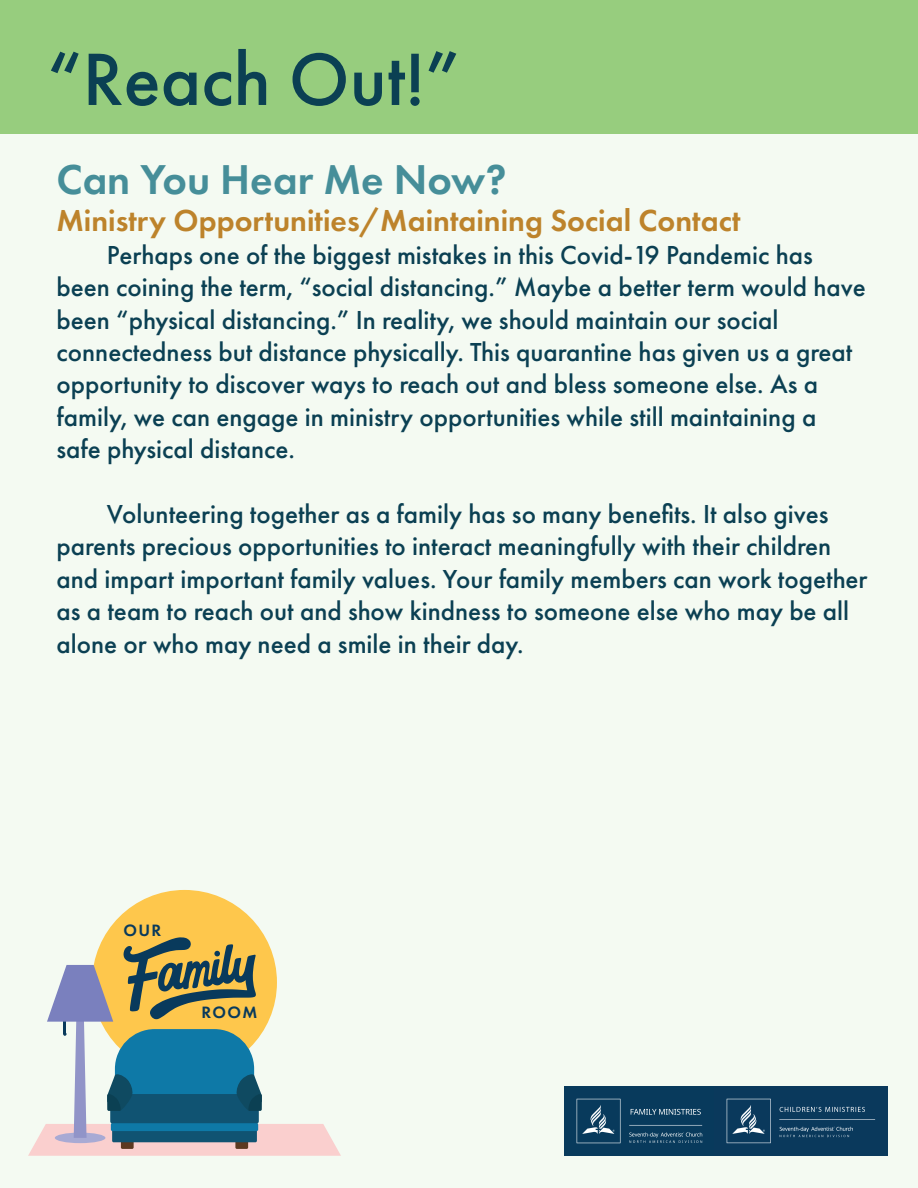
<style>
.page{position:relative;width:918px;height:1188px;background:#fff}
.page>*{position:absolute;margin:0;border:0;box-sizing:border-box;transform-origin:0 0}
.t1{font:500 76.8px "Futura PT";color:#0b4053}
.t2{font:600 43.2px "Futura PT";color:#468e99}
.t3{font:600 31.5px "Futura PT";color:#bd832b}
.t4{font:500 27px/32.4px "Futura PT";color:#0b4053}
.t5{font:600 17.1px "Futura PT";letter-spacing:.08em;color:#093a5c}
</style>
<div class="page">
<div style="left:0;top:133px;width:918px;height:1055px;background:#f4faf2"></div>
<div style="left:92px;top:890px;width:185px;height:185px;background:#fec74c;border-radius:50%"></div>
<svg style="left:28px;top:937px;width:313px;height:219px"></svg>
<div style="left:111px;top:1123px;width:147px;height:8px;background:#0e79a7;border-radius:2px"></div>
<img style="left:564px;top:1087px;width:323px;height:69px">
<div style="left:0;top:0;width:918px;height:133px;background:#97cd7e"></div>
<h1 class="t1" style="left:47px;top:33px;width:415px">“Reach Out!”</h1>
<h2 class="t2" style="left:57px;top:152px;width:452px">Can You Hear Me Now?</h2>
<p class="t3" style="left:57px;top:201px;width:686px">Ministry Opportunities/Maintaining Social Contact</p>
<p class="t4" style="left:57px;top:239px;width:811px;text-indent:50px">Perhaps one of the biggest mistakes in this Covid-19 Pandemic has been coining the term, “social distancing.” Maybe a better term would have been “physical distancing.” In reality, we should maintain our social connectedness but distance physically. This quarantine has given us a great opportunity to discover ways to reach out and bless someone else. As a family, we can engage in ministry opportunities while still maintaining a safe physical distance.</p>
<p class="t4" style="left:57px;top:498px;width:812px;text-indent:50px">Volunteering together as a family has so many benefits. It also gives parents precious opportunities to interact meaningfully with their children and impart important family values. Your family members can work together as a team to reach out and show kindness to someone else who may be all alone or who may need a smile in their day.</p>
<p class="t5" style="left:124px;top:920px;width:39px">OUR</p>
<p class="t5" style="left:201px;top:1002px;width:57px">ROOM</p>
</div>
